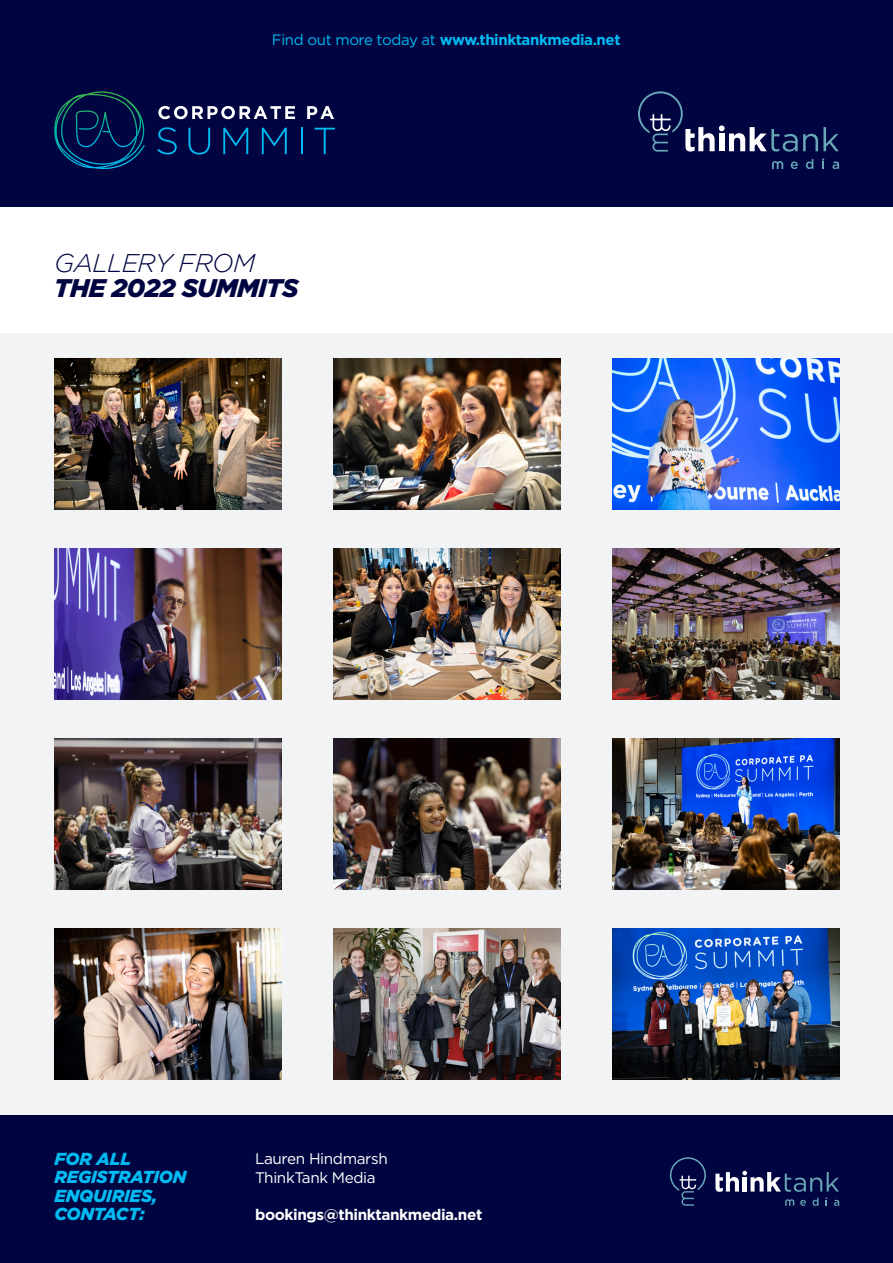
<style>
.page{position:relative;width:893px;height:1263px;background:#fff}
.page>*{position:absolute;margin:0;border:0;box-sizing:border-box;transform-origin:0 0}
.t1{font:italic 900 25.5px "Gotham";letter-spacing:-.025em;color:#000541}
.t2{font:italic 300 25.5px "Gotham";letter-spacing:-.025em;color:#000541}
.t3{font:italic 900 17.4px/18.3px "Gotham";letter-spacing:-.01em;color:#00baf1}
.t4{font:15.3px "Gotham";letter-spacing:-.025em;color:#fff}
.t5{font:700 15.3px "Gotham";letter-spacing:-.025em;color:#fff}
.t6{font:700 15px "Gotham";letter-spacing:-.025em;color:#00baf1}
.s1{font-weight:400}
</style>
<div class="page">
<div style="left:0;top:0;width:893px;height:207px;background:#000541"></div>
<div style="left:0;top:1109px;width:893px;height:154px;background:#000541"></div>
<svg style="left:670px;top:1157px;width:170px;height:49px"></svg>
<svg style="left:158px;top:106px;width:137px;height:13px"></svg>
<svg style="left:307px;top:106px;width:27px;height:13px"></svg>
<svg style="left:157px;top:127px;width:20px;height:28px"></svg>
<svg style="left:188px;top:128px;width:22px;height:27px"></svg>
<svg style="left:223px;top:128px;width:25px;height:26px"></svg>
<svg style="left:262px;top:128px;width:25px;height:26px"></svg>
<hr style="left:301px;top:128px;width:2px;height:26px;background:#00baf1">
<svg style="left:314px;top:128px;width:21px;height:26px"></svg>
<svg style="left:54px;top:91px;width:91px;height:78px"></svg>
<svg style="left:772px;top:161px;width:11px;height:8px"></svg>
<svg style="left:791px;top:161px;width:7px;height:8px"></svg>
<svg style="left:806px;top:159px;width:7px;height:10px"></svg>
<svg style="left:832px;top:162px;width:7px;height:7px"></svg>
<svg style="left:822px;top:159px;width:2px;height:10px"></svg>
<svg style="left:638px;top:91px;width:201px;height:61px"></svg>
<div style="left:0;top:333px;width:893px;height:781px;background:#f2f3f4"></div>
<img style="left:54px;top:359px;width:227px;height:151px">
<img style="left:333px;top:359px;width:227px;height:151px">
<img style="left:612px;top:359px;width:227px;height:151px">
<img style="left:54px;top:548px;width:227px;height:152px">
<img style="left:54px;top:738px;width:227px;height:152px">
<img style="left:54px;top:928px;width:227px;height:151px">
<img style="left:333px;top:548px;width:227px;height:152px">
<img style="left:612px;top:548px;width:227px;height:152px">
<img style="left:333px;top:738px;width:227px;height:152px">
<img style="left:612px;top:738px;width:227px;height:152px">
<img style="left:333px;top:928px;width:227px;height:151px">
<img style="left:612px;top:928px;width:227px;height:151px">
<p class="t6" style="left:272px;top:30px;width:350px"><span class="s1">Find out more today at</span> www.thinktankmedia.net</p>
<p class="t2" style="left:54px;top:249px;width:203px">GALLERY FROM</p>
<p class="t1" style="left:54px;top:270px;width:246px">THE 2022 SUMMITS</p>
<p class="t3" style="left:54px;top:1149px;width:134px">FOR ALL<br>REGISTRATION<br>ENQUIRIES,<br>CONTACT:</p>
<p class="t4" style="left:255px;top:1149px;width:134px">Lauren Hindmarsh</p>
<p class="t4" style="left:255px;top:1167px;width:122px">ThinkTank Media</p>
<p class="t5" style="left:255px;top:1204px;width:229px">bookings@thinktankmedia.net</p>
</div>
